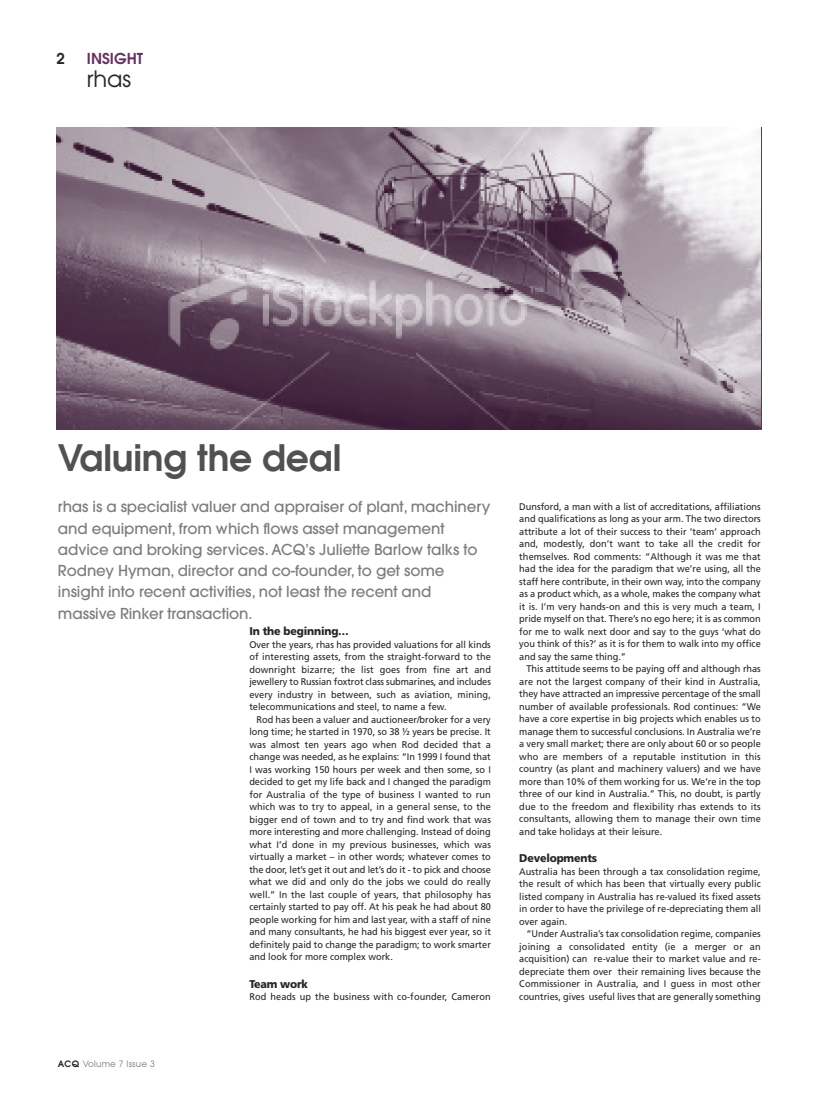
<style>
.page{position:relative;width:833px;height:1099px;background:#fff}
.page>*{position:absolute;margin:0;border:0;box-sizing:border-box;transform-origin:0 0}
.t1{font:600 36.25px "Avant Garde";letter-spacing:-.005em;color:#525152}
.t2{font:22.5px "Avant Garde";color:#272627}
.t3{font:500 15px/21.2px "Avant Garde";letter-spacing:-.005em;color:#7d7d7d}
.t4{font:600 15px "Avant Garde";color:#673160}
.t5{font:600 15px "Avant Garde";color:#272627}
.t6{font:900 11.25px "Frutiger";letter-spacing:-.02em;color:#272627;scale:.95 1}
.t7{font:9.75px/12.5px "Frutiger";color:#272627;text-align:justify;scale:.95 1}
.t8{font:8.75px "Avant Garde";letter-spacing:.025em;color:#7d7d7d}
.s1{font-weight:600;color:#272627}
</style>
<div class="page">
<img style="left:57px;top:128px;width:703px;height:302px">
<h3 class="t5" style="left:57px;top:53px;width:10px">2</h3>
<h3 class="t4" style="left:87px;top:53px;width:58px">INSIGHT</h3>
<h2 class="t2" style="left:87px;top:71px;width:46px">rhas</h2>
<h1 class="t1" style="left:58px;top:444px;width:285px">Valuing the deal</h1>
<p class="t3" style="left:58px;top:497px;width:434px">rhas is a specialist valuer and appraiser of plant, machinery and equipment, from which flows asset management advice and broking services. ACQ’s Juliette Barlow talks to Rodney Hyman, director and co-founder, to get some insight into recent activities, not least the recent and massive Rinker transaction.</p>
<p class="t8" style="left:58px;top:1060px;width:98px"><span class="s1">ACQ</span> Volume 7 Issue 3</p>
<p class="t6" style="left:249px;top:626px;width:106px">In the beginning…</p>
<p class="t7" style="left:249px;top:638px;width:256px">Over the years, rhas has provided valuations for all kinds of interesting assets, from the straight-forward to the downright bizarre; the list goes from fine art and jewellery to Russian foxtrot class submarines, and includes every industry in between, such as aviation, mining, telecommunications and steel, to name a few.</p>
<p class="t7" style="left:249px;top:713px;width:256px;text-indent:7px">Rod has been a valuer and auctioneer/broker for a very long time; he started in 1970, so 38 ½ years be precise. It was almost ten years ago when Rod decided that a change was needed, as he explains: “In 1999 I found that I was working 150 hours per week and then some, so I decided to get my life back and I changed the paradigm for Australia of the type of business I wanted to run which was to try to appeal, in a general sense, to the bigger end of town and to try and find work that was more interesting and more challenging. Instead of doing what I’d done in my previous businesses, which was virtually a market – in other words; whatever comes to the door, let’s get it out and let’s do it - to pick and choose what we did and only do the jobs we could do really well.” In the last couple of years, that philosophy has certainly started to pay off. At his peak he had about 80 people working for him and last year, with a staff of nine and many consultants, he had his biggest ever year, so it definitely paid to change the paradigm; to work smarter and look for more complex work.</p>
<p class="t6" style="left:249px;top:979px;width:63px">Team work</p>
<p class="t7" style="left:249px;top:991px;width:256px">Rod heads up the business with co-founder, Cameron</p>
<p class="t7" style="left:519px;top:500px;width:256px">Dunsford, a man with a list of accreditations, affiliations and qualifications as long as your arm. The two directors attribute a lot of their success to their ‘team’ approach and, modestly, don’t want to take all the credit for themselves. Rod comments: “Although it was me that had the idea for the paradigm that we’re using, all the staff here contribute, in their own way, into the company as a product which, as a whole, makes the company what it is. I’m very hands-on and this is very much a team, I pride myself on that. There’s no ego here; it is as common for me to walk next door and say to the guys ‘what do you think of this?’ as it is for them to walk into my office and say the same thing.”</p>
<p class="t7" style="left:519px;top:663px;width:256px;text-indent:7px">This attitude seems to be paying off and although rhas are not the largest company of their kind in Australia, they have attracted an impressive percentage of the small number of available professionals. Rod continues: “We have a core expertise in big projects which enables us to manage them to successful conclusions. In Australia we’re a very small market; there are only about 60 or so people who are members of a reputable institution in this country (as plant and machinery valuers) and we have more than 10% of them working for us. We’re in the top three of our kind in Australia.” This, no doubt, is partly due to the freedom and flexibility rhas extends to its consultants, allowing them to manage their own time and take holidays at their leisure.</p>
<p class="t6" style="left:519px;top:853px;width:84px">Developments</p>
<p class="t7" style="left:519px;top:865px;width:256px">Australia has been through a tax consolidation regime, the result of which has been that virtually every public listed company in Australia has re-valued its fixed assets in order to have the privilege of re-depreciating them all over again.</p>
<p class="t7" style="left:519px;top:928px;width:256px;text-indent:7px">“Under Australia’s tax consolidation regime, companies joining a consolidated entity (ie a merger or an acquisition) can re-value their to market value and re&shy;depreciate them over their remaining lives because the Commissioner in Australia, and I guess in most other countries, gives useful lives that are generally something</p>
</div>
